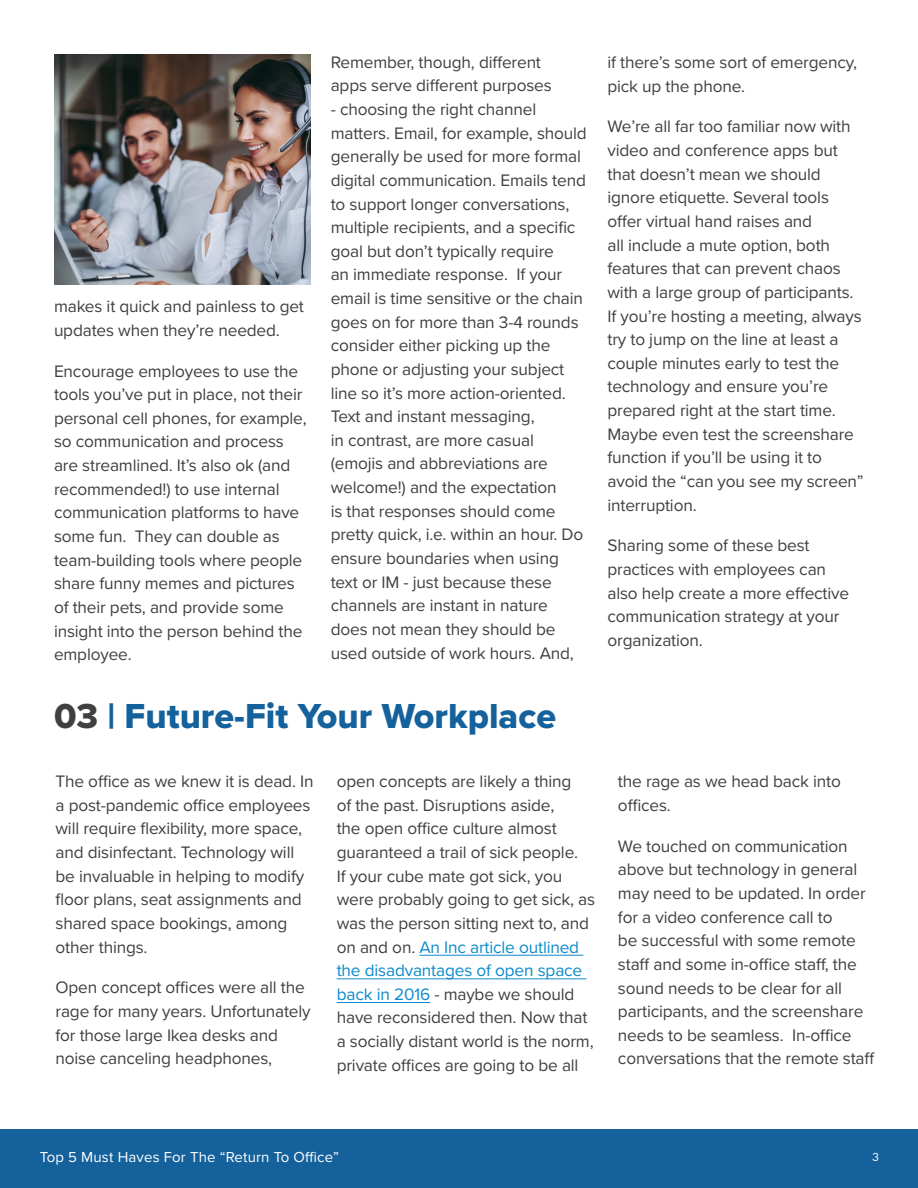
<style>
.page{position:relative;width:918px;height:1188px;background:#fff}
.page>*{position:absolute;margin:0;border:0;box-sizing:border-box;transform-origin:0 0}
.t1{font:36px "Proxima Nova Extrabld";color:#14619c}
.t2{font:17.25px/23.7px "Proxima Nova";letter-spacing:-.01em;color:#404040}
.t3{font:15px "Proxima Nova";letter-spacing:.01em;color:#fff}
.t4{font:12px "Work Sans";color:#fff}
.s1{color:#404040}
.s2{color:#0d8acc}
</style>
<div class="page">
<div style="left:0;top:1130px;width:918px;height:58px;background:#14619c"></div>
<img style="left:54px;top:54px;width:256px;height:231px">
<hr style="left:419px;top:955px;width:164px;height:1px;background:#0d8acc">
<hr style="left:337px;top:978px;width:249px;height:1px;background:#0d8acc">
<hr style="left:337px;top:1002px;width:93px;height:1px;background:#0d8acc">
<p class="t2" style="left:54px;top:294px;width:252px">makes it quick and painless to get updates when they’re needed.</p>
<p class="t2" style="left:54px;top:358px;width:254px">Encourage employees to use the tools you’ve put in place, not their personal cell phones, for example, so communication and process are streamlined. It’s also ok (and recommended!) to use internal communication platforms to have some fun. They can double as team-building tools where people share funny memes and pictures of their pets, and provide some insight into the person behind the employee.</p>
<p class="t2" style="left:331px;top:49px;width:223px">Remember, though, different apps serve different purposes</p>
<p class="t2" style="left:331px;top:97px;width:258px">- choosing the right channel matters. Email, for example, should generally be used for more formal digital communication. Emails tend to support longer conversations, multiple recipients, and a specific goal but don’t typically require<br>an immediate response. If your email is time sensitive or the chain goes on for more than 3-4 rounds consider either picking up the phone or adjusting your subject line so it’s more action-oriented.<br>Text and instant messaging,<br>in contrast, are more casual (emojis and abbreviations are welcome!) and the expectation<br>is that responses should come pretty quick, i.e. within an hour. Do ensure boundaries when using text or IM - just because these channels are instant in nature does not mean they should be used outside of work hours. And,</p>
<h1 class="t1" style="left:54px;top:690px;width:504px"><span class="s1">03</span> | Future-Fit Your Workplace</h1>
<p class="t2" style="left:607px;top:50px;width:251px">if there’s some sort of emergency, pick up the phone.</p>
<p class="t2" style="left:607px;top:114px;width:258px">We’re all far too familiar now with video and conference apps but that doesn’t mean we should ignore etiquette. Several tools offer virtual hand raises and<br>all include a mute option, both features that can prevent chaos with a large group of participants.<br>If you’re hosting a meeting, always try to jump on the line at least a couple minutes early to test the technology and ensure you’re prepared right at the start time.<br>Maybe even test the screenshare function if you’ll be using it to avoid the “can you see my screen” interruption.</p>
<p class="t2" style="left:607px;top:533px;width:243px">Sharing some of these best practices with employees can also help create a more effective communication strategy at your organization.</p>
<p class="t2" style="left:56px;top:769px;width:260px">The office as we knew it is dead. In a post-pandemic office employees will require flexibility, more space, and disinfectant. Technology will be invaluable in helping to modify floor plans, seat assignments and shared space bookings, among other things.</p>
<p class="t2" style="left:56px;top:975px;width:257px">Open concept offices were all the rage for many years. Unfortunately for those large Ikea desks and noise canceling headphones,</p>
<p class="t2" style="left:337px;top:769px;width:260px">open concepts are likely a thing<br>of the past. Disruptions aside,<br>the open office culture almost guaranteed a trail of sick people.<br>If your cube mate got sick, you were probably going to get sick, as was the person sitting next to, and on and on. <span class="s2">An Inc article outlined the disadvantages of open space back in 2016</span> - maybe we should have reconsidered then. Now that a socially distant world is the norm, private offices are going to be all</p>
<p class="t2" style="left:618px;top:769px;width:225px">the rage as we head back into offices.</p>
<p class="t2" style="left:618px;top:833px;width:258px">We touched on communication above but technology in general may need to be updated. In order for a video conference call to<br>be successful with some remote staff and some in-office staff, the sound needs to be clear for all participants, and the screenshare needs to be seamless. In-office conversations that the remote staff</p>
<p class="t3" style="left:40px;top:1145px;width:301px">Top 5 Must Haves For The “Return To Office”</p>
<p class="t4" style="left:872px;top:1148px;width:8px">3</p>
</div>
